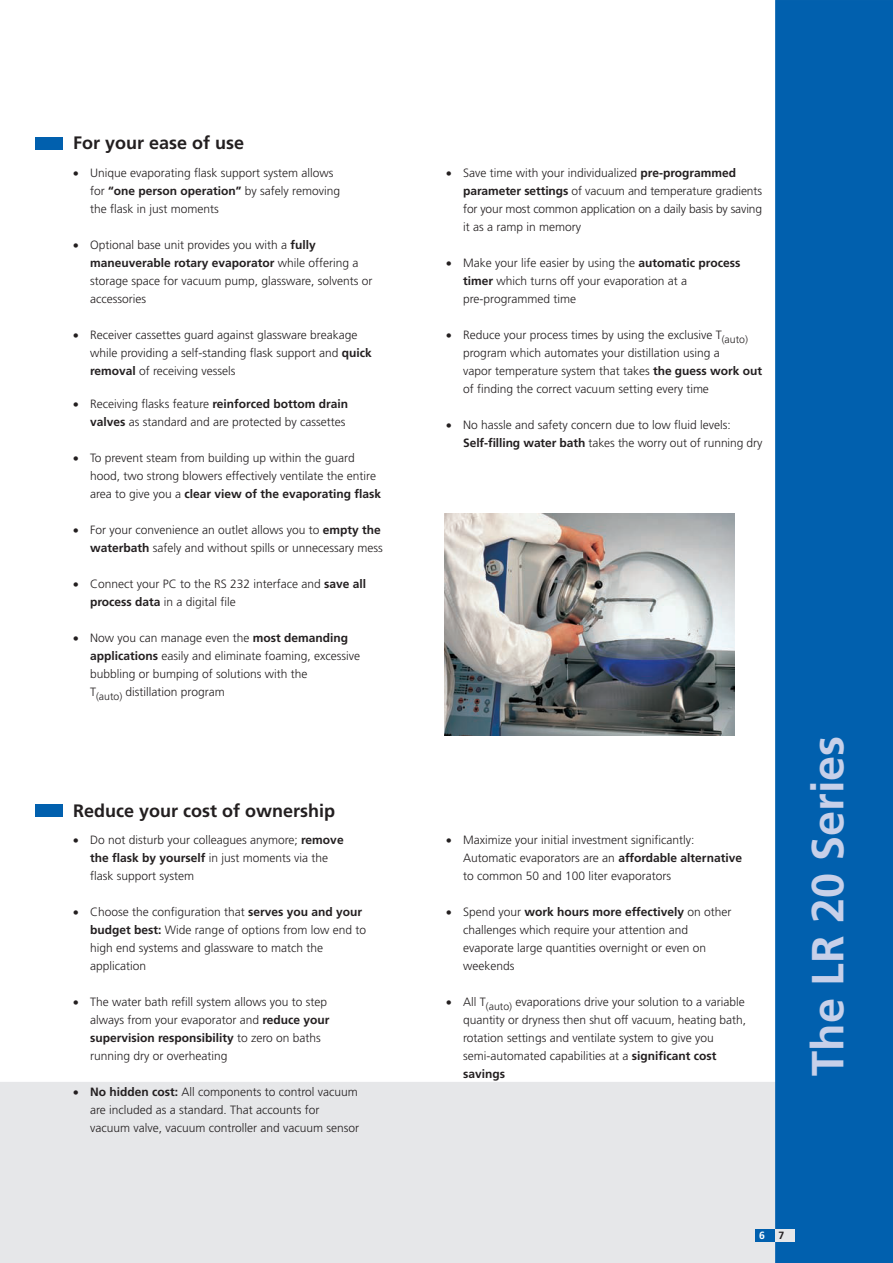
<style>
.page{position:relative;width:893px;height:1263px;background:#fff}
.page>*{position:absolute;margin:0;border:0;box-sizing:border-box;transform-origin:0 0}
.t1{font:700 45px "Frutiger";color:#c7d0e9}
.t2{font:700 18px "Frutiger";color:#231f20}
.t3{font:300 12px/18px "Frutiger";color:#231f20}
.t4{font:700 10.5px "Frutiger";color:#fff}
.t5{font:700 10.5px "Frutiger";color:#231f20}
.s1{font-weight:700}
</style>
<div class="page">
<img style="left:445px;top:514px;width:289px;height:221px">
<div style="left:0;top:1082px;width:775px;height:181px;background:#e6e7e9"></div>
<div style="left:775px;top:0;width:118px;height:1263px;background:#0160ae"></div>
<div style="left:775px;top:1229px;width:20px;height:12px;background:#e6e7e9"></div>
<div style="left:756px;top:1229px;width:19px;height:12px;background:#0160ae"></div>
<div style="left:36px;top:804px;width:27px;height:13px;background:#0160ae"></div>
<div style="left:36px;top:137px;width:27px;height:12px;background:#0160ae"></div>
<h2 class="t2" style="left:73px;top:132px;width:173px">For your ease of use</h2>
<p class="t3" style="left:90px;top:164px;width:252px;text-indent:-17px">• Unique evaporating flask support system allows for <span class="s1">“one person operation”</span> by safely removing the flask in just moments</p>
<p class="t3" style="left:90px;top:236px;width:284px;text-indent:-17px">• Optional base unit provides you with a <span class="s1">fully maneuverable rotary evaporator</span> while offering a storage space for vacuum pump, glassware, solvents or accessories</p>
<p class="t3" style="left:90px;top:326px;width:283px;text-indent:-17px">• Receiver cassettes guard against glassware breakage while providing a self-standing flask support and <span class="s1">quick removal</span> of receiving vessels</p>
<p class="t3" style="left:73px;top:395px;width:277px;text-align:right">• Receiving flasks feature <span class="s1">reinforced bottom drain valves</span> as standard and are protected by cassettes</p>
<p class="t3" style="left:90px;top:449px;width:293px;text-indent:-17px">• To prevent steam from building up within the guard hood, two strong blowers effectively ventilate the entire area to give you a <span class="s1">clear view of the evaporating flask</span></p>
<p class="t3" style="left:73px;top:521px;width:311px;text-align:right">• For your convenience an outlet allows you to <span class="s1">empty the waterbath</span> safely and without spills or unnecessary mess</p>
<p class="t3" style="left:90px;top:575px;width:278px;text-indent:-17px">• Connect your PC to the RS 232 interface and <span class="s1">save all process data</span> in a digital file</p>
<p class="t3" style="left:90px;top:629px;width:271px;text-indent:-17px">• Now you can manage even the <span class="s1">most demanding applications</span> easily and eliminate foaming, excessive bubbling or bumping of solutions with the<br>T<sub>(auto)</sub> distillation program</p>
<h2 class="t2" style="left:73px;top:800px;width:264px">Reduce your cost of ownership</h2>
<p class="t3" style="left:90px;top:831px;width:255px;text-indent:-17px">• Do not disturb your colleagues anymore; <span class="s1">remove the flask by yourself</span> in just moments via the flask support system</p>
<p class="t3" style="left:90px;top:903px;width:278px;text-indent:-17px">• Choose the configuration that <span class="s1">serves you and your budget best:</span> Wide range of options from low end to high end systems and glassware to match the application</p>
<p class="t3" style="left:90px;top:993px;width:241px;text-indent:-17px">• The water bath refill system allows you to step always from your evaporator and <span class="s1">reduce your supervision responsibility</span> to zero on baths running dry or overheating</p>
<p class="t3" style="left:90px;top:1083px;width:271px;text-indent:-17px">• <span class="s1">No hidden cost:</span> All components to control vacuum are included as a standard. That accounts for vacuum valve, vacuum controller and vacuum sensor</p>
<p class="t3" style="left:463px;top:164px;width:300px;text-indent:-17px">• Save time with your individualized <span class="s1">pre-programmed parameter settings</span> of vacuum and temperature gradients for your most common application on a daily basis by saving it as a ramp in memory</p>
<p class="t3" style="left:463px;top:254px;width:279px;text-indent:-17px">• Make your life easier by using the <span class="s1">automatic process timer</span> which turns off your evaporation at a pre-programmed time</p>
<p class="t3" style="left:463px;top:326px;width:300px;text-indent:-17px">• Reduce your process times by using the exclusive T<sub>(auto) </sub>program which automates your distillation using a<br>vapor temperature system that takes <span class="s1">the guess work out </span>of finding the correct vacuum setting every time</p>
<p class="t3" style="left:463px;top:416px;width:301px;text-indent:-17px">• No hassle and safety concern due to low fluid levels:<br><span class="s1">Self-filling water bath</span> takes the worry out of running dry</p>
<p class="t3" style="left:463px;top:831px;width:280px;text-indent:-17px">• Maximize your initial investment significantly:<br>Automatic evaporators are an <span class="s1">affordable alternative </span>to common 50 and 100 liter evaporators</p>
<p class="t3" style="left:463px;top:903px;width:270px;text-indent:-17px">• Spend your <span class="s1">work hours more effectively</span> on other challenges which require your attention and evaporate large quantities overnight or even on weekends</p>
<p class="t3" style="left:463px;top:993px;width:284px;text-indent:-17px">• All T<sub>(auto)</sub> evaporations drive your solution to a variable quantity or dryness then shut off vacuum, heating bath, rotation settings and ventilate system to give you semi-automated capabilities at a <span class="s1">significant cost savings</span></p>
<h1 class="t1" style="left:801px;top:1076px;width:342px;rotate:-90deg">The LR 20 Series</h1>
<p class="t4" style="left:759px;top:1229px;width:7px">6</p>
<p class="t5" style="left:778px;top:1229px;width:7px">7</p>
</div>
